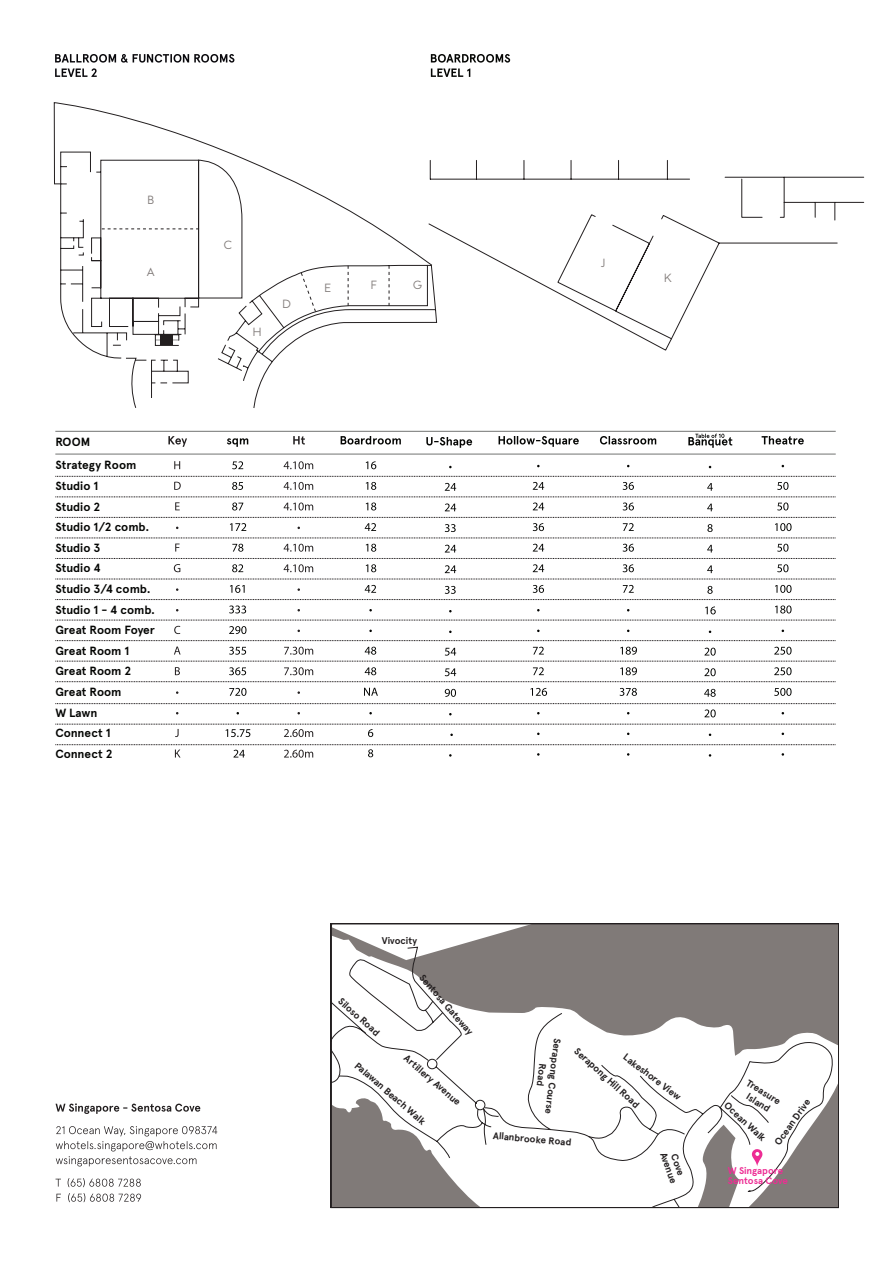
<style>
.page{position:relative;width:893px;height:1263px;background:#fff}
.page>*{position:absolute;margin:0;border:0;box-sizing:border-box;transform-origin:0 0}
.t1{font:700 11.85px/20.5px "Apercu Pro";color:#040503}
.t2{font:10.8px "W Sans New";color:#807a78}
.t3{font:700 9.75px/11.7px "Apercu Pro";letter-spacing:.005em;color:#231f20;text-align:center}
.t4{font:700 9.75px/9.6px "Apercu Pro";color:#ed2d94}
</style>
<div class="page">
<svg style="left:437px;top:160px;width:427px;height:191px"></svg>
<div style="left:664px;top:273px;width:8px;height:8px;background:#fff"></div>
<div style="left:599px;top:259px;width:9px;height:8px;background:#fff"></div>
<svg style="left:54px;top:103px;width:379px;height:305px"></svg>
<svg style="left:102px;top:229px;width:97px;height:1px"></svg>
<svg style="left:301px;top:272px;width:15px;height:40px"></svg>
<svg style="left:389px;top:266px;width:1px;height:40px"></svg>
<div style="left:146px;top:195px;width:9px;height:10px;background:#fff"></div>
<div style="left:252px;top:327px;width:10px;height:10px;background:#fff"></div>
<div style="left:282px;top:300px;width:9px;height:9px;background:#fff"></div>
<div style="left:323px;top:283px;width:10px;height:10px;background:#fff"></div>
<div style="left:369px;top:281px;width:10px;height:9px;background:#fff"></div>
<div style="left:413px;top:281px;width:9px;height:9px;background:#fff"></div>
<div style="left:146px;top:267px;width:9px;height:10px;background:#fff"></div>
<div style="left:223px;top:240px;width:10px;height:10px;background:#fff"></div>
<svg style="left:348px;top:266px;width:1px;height:40px"></svg>
<svg style="left:56px;top:1193px;width:85px;height:9px"></svg>
<svg style="left:56px;top:1178px;width:85px;height:9px"></svg>
<svg style="left:56px;top:1126px;width:161px;height:40px"></svg>
<svg style="left:56px;top:1103px;width:144px;height:11px"></svg>
<svg style="left:55px;top:54px;width:179px;height:23px"></svg>
<svg style="left:431px;top:54px;width:79px;height:23px"></svg>
<hr style="left:55px;top:454px;width:781px;height:1px;background:#727372">
<hr style="left:55px;top:431px;width:781px;height:1px;background:#727372">
<svg style="left:174px;top:461px;width:6px;height:8px"></svg>
<svg style="left:168px;top:436px;width:19px;height:11px"></svg>
<svg style="left:284px;top:461px;width:29px;height:8px"></svg>
<svg style="left:293px;top:436px;width:12px;height:8px"></svg>
<svg style="left:229px;top:688px;width:17px;height:8px"></svg>
<svg style="left:232px;top:461px;width:11px;height:8px"></svg>
<svg style="left:227px;top:438px;width:21px;height:9px"></svg>
<svg style="left:364px;top:688px;width:14px;height:8px"></svg>
<svg style="left:366px;top:461px;width:10px;height:8px"></svg>
<svg style="left:341px;top:436px;width:60px;height:8px"></svg>
<svg style="left:445px;top:689px;width:11px;height:8px"></svg>
<svg style="left:426px;top:437px;width:46px;height:11px"></svg>
<svg style="left:530px;top:688px;width:17px;height:8px"></svg>
<svg style="left:499px;top:436px;width:80px;height:11px"></svg>
<svg style="left:620px;top:688px;width:17px;height:8px"></svg>
<svg style="left:600px;top:436px;width:56px;height:8px"></svg>
<svg style="left:704px;top:689px;width:12px;height:8px"></svg>
<svg style="left:55px;top:744px;width:781px;height:14px"></svg>
<svg style="left:55px;top:724px;width:781px;height:13px"></svg>
<svg style="left:55px;top:703px;width:781px;height:14px"></svg>
<svg style="left:774px;top:688px;width:18px;height:8px"></svg>
<svg style="left:55px;top:640px;width:781px;height:42px"></svg>
<svg style="left:55px;top:620px;width:781px;height:14px"></svg>
<svg style="left:55px;top:579px;width:781px;height:35px"></svg>
<svg style="left:55px;top:558px;width:781px;height:15px"></svg>
<svg style="left:55px;top:538px;width:781px;height:14px"></svg>
<svg style="left:55px;top:517px;width:781px;height:15px"></svg>
<svg style="left:55px;top:497px;width:781px;height:14px"></svg>
<svg style="left:55px;top:476px;width:781px;height:15px"></svg>
<svg style="left:762px;top:436px;width:42px;height:8px"></svg>
<svg style="left:688px;top:434px;width:44px;height:14px"></svg>
<svg style="left:332px;top:925px;width:505px;height:281px"></svg>
<svg style="left:338px;top:958px;width:69px;height:204px"></svg>
<svg style="left:407px;top:946px;width:426px;height:260px"></svg>
<div style="left:330px;top:923px;width:509px;height:285px;border:1px solid #231f20"></div>
<svg style="left:752px;top:1149px;width:10px;height:17px"></svg>
<p class="t2" style="left:148px;top:194px;width:8px">B</p>
<p class="t2" style="left:147px;top:266px;width:9px">A</p>
<p class="t1" style="left:55px;top:431px;width:36px">ROOM</p>
<p class="t1" style="left:55px;top:454px;width:101px">Strategy Room<br>Studio 1<br>Studio 2<br>Studio 1/2 comb.<br>Studio 3<br>Studio 4<br>Studio 3/4 comb.<br>Studio 1 - 4 comb.<br>Great Room Foyer<br>Great Room 1<br>Great Room 2<br>Great Room<br>W Lawn<br>Connect 1<br>Connect 2</p>
<p class="t2" style="left:224px;top:239px;width:10px">C</p>
<p class="t2" style="left:253px;top:326px;width:10px">H</p>
<p class="t2" style="left:282px;top:298px;width:10px">D</p>
<p class="t2" style="left:325px;top:282px;width:8px">E</p>
<p class="t2" style="left:371px;top:279px;width:8px">F</p>
<p class="t2" style="left:413px;top:279px;width:11px">G</p>
<p class="t2" style="left:601px;top:257px;width:6px">J</p>
<p class="t2" style="left:664px;top:271px;width:10px">K</p>
<p class="t3" style="left:382px;top:933px;width:37px">Vivocity</p>
<p class="t3" style="left:344px;top:995px;width:53px;rotate:42deg">Siloso Road</p>
<p class="t3" style="left:426px;top:971px;width:78px;rotate:49deg">Sentosa Gateway</p>
<p class="t3" style="left:410px;top:1052px;width:73px;rotate:41deg">Artillery Avenue</p>
<p class="t3" style="left:361px;top:1059px;width:91px;rotate:41deg">Palawan Beach Walk</p>
<p class="t3" style="left:564px;top:1039px;width:78px;rotate:97deg">Serapong Course<br>Road</p>
<p class="t3" style="left:580px;top:1045px;width:86px;rotate:42deg">Serapong Hill Road</p>
<p class="t3" style="left:628px;top:1050px;width:71px;rotate:37deg">Lakeshore View</p>
<p class="t3" style="left:494px;top:1129px;width:80px;rotate:5deg">Allanbrooke Road</p>
<p class="t3" style="left:678px;top:1148px;width:34px;line-height:9.8px;rotate:71deg">Cove<br>Avenue</p>
<p class="t3" style="left:751px;top:1076px;width:40px;rotate:32deg">Treasure<br>Island</p>
<p class="t3" style="left:730px;top:1099px;width:54px;rotate:43deg">Ocean Walk</p>
<p class="t3" style="left:771px;top:1140px;width:56px;rotate:-55deg">Ocean Drive</p>
<p class="t4" style="left:728px;top:1165px;width:62px">W Singapore<br>Sentosa Cove</p>
</div>
